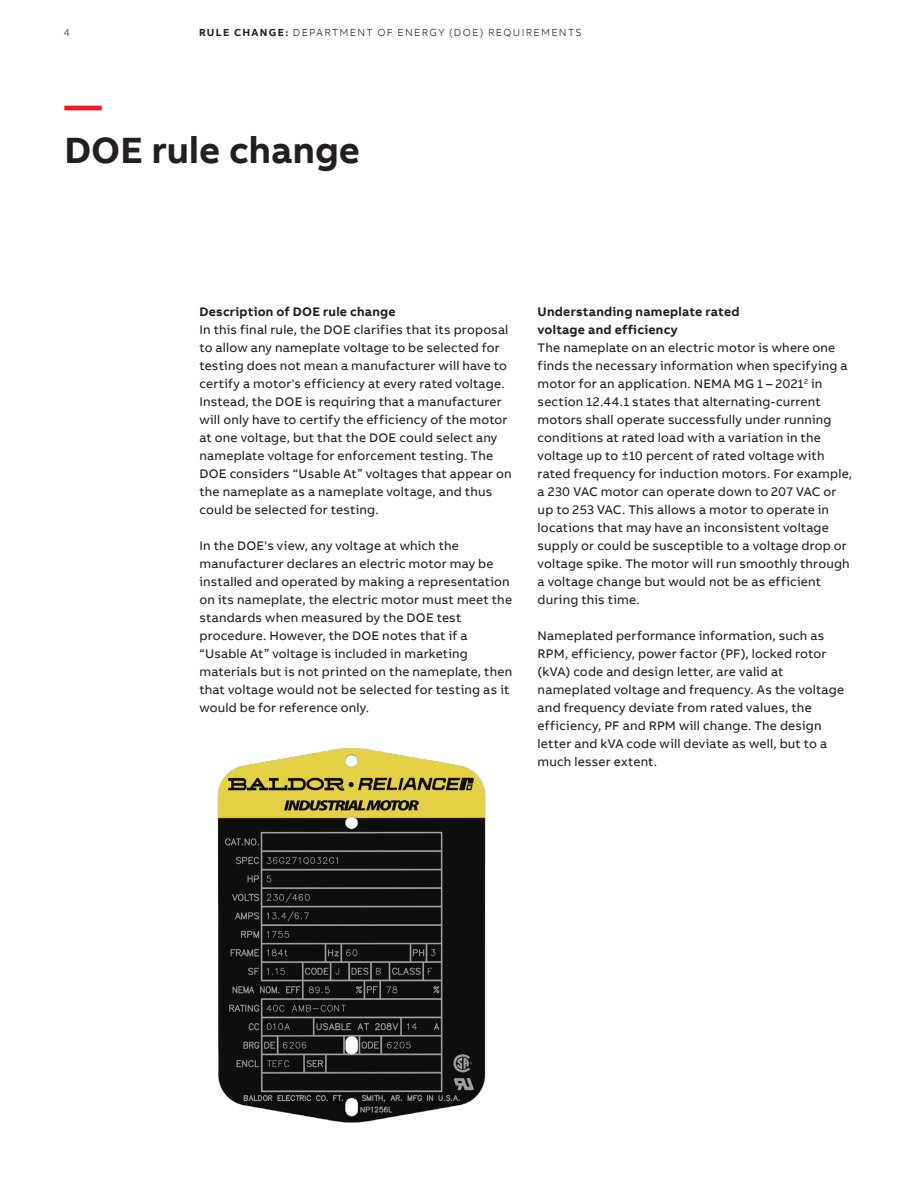
<style>
.page{position:relative;width:918px;height:1188px;background:#fff}
.page>*{position:absolute;margin:0;border:0;box-sizing:border-box;transform-origin:0 0}
.Headline_L_25pt_30pt{font:700 37.5px "AB Bvoice";color:#231f20}
.Headline_L_25pt_30pt-2{font:700 37.5px "AB Bvoice";color:#ee1c28}
.Listing_01_8_5pt_12p{font:12.75px/18px "AB Bvoice";letter-spacing:.015em;color:#231f20}
.Listing_01_8_5pt_12p-2{font:700 12.75px "AB Bvoice";letter-spacing:.02em;color:#231f20}
.t1{font:300 10.5px "AB Bvoice";letter-spacing:.12em;color:#231f20}
.s1{font-weight:700}
</style>
<div class="page">
<img style="left:217px;top:748px;width:269px;height:375px">
<p class="t1" style="left:64px;top:26px;width:8px">4</p>
<p class="t1" style="left:199px;top:26px;width:384px"><span class="s1">RULE CHANGE:</span> DEPARTMENT OF ENERGY (DOE) REQUIREMENTS</p>
<p class="Headline_L_25pt_30pt-2" style="left:64px;top:81px;width:39px">—</p>
<p class="Headline_L_25pt_30pt" style="left:64px;top:126px;width:297px">DOE rule change</p>
<p class="Listing_01_8_5pt_12p-2" style="left:199px;top:303px;width:198px">Description of DOE rule change</p>
<p class="Listing_01_8_5pt_12p" style="left:199px;top:321px;width:314px">In this final rule, the DOE clarifies that its proposal to allow any nameplate voltage to be selected for testing does not mean a manufacturer will have to certify a motor's efficiency at every rated voltage.<br>Instead, the DOE is requiring that a manufacturer will only have to certify the efficiency of the motor at one voltage, but that the DOE could select any nameplate voltage for enforcement testing. The DOE considers “Usable At” voltages that appear on the nameplate as a nameplate voltage, and thus could be selected for testing.</p>
<p class="Listing_01_8_5pt_12p" style="left:199px;top:537px;width:314px">In the DOE's view, any voltage at which the manufacturer declares an electric motor may be installed and operated by making a representation on its nameplate, the electric motor must meet the standards when measured by the DOE test procedure. However, the DOE notes that if a “Usable At” voltage is included in marketing materials but is not printed on the nameplate, then that voltage would not be selected for testing as it would be for reference only.</p>
<p class="Listing_01_8_5pt_12p-2" style="left:538px;top:303px;width:203px">Understanding nameplate rated</p>
<p class="Listing_01_8_5pt_12p-2" style="left:538px;top:321px;width:142px">voltage and efficiency</p>
<p class="Listing_01_8_5pt_12p" style="left:538px;top:339px;width:316px">The nameplate on an electric motor is where one finds the necessary information when specifying a motor for an application. NEMA MG 1 – 2021<sup>2</sup> in section 12.44.1 states that alternating-current motors shall operate successfully under running conditions at rated load with a variation in the voltage up to ±10 percent of rated voltage with rated frequency for induction motors. For example, a 230 VAC motor can operate down to 207 VAC or up to 253 VAC. This allows a motor to operate in locations that may have an inconsistent voltage supply or could be susceptible to a voltage drop or voltage spike. The motor will run smoothly through a voltage change but would not be as efficient during this time.</p>
<p class="Listing_01_8_5pt_12p" style="left:538px;top:627px;width:308px">Nameplated performance information, such as RPM, efficiency, power factor (PF), locked rotor (kVA) code and design letter, are valid at nameplated voltage and frequency. As the voltage and frequency deviate from rated values, the efficiency, PF and RPM will change. The design letter and kVA code will deviate as well, but to a much lesser extent.</p>
</div>
